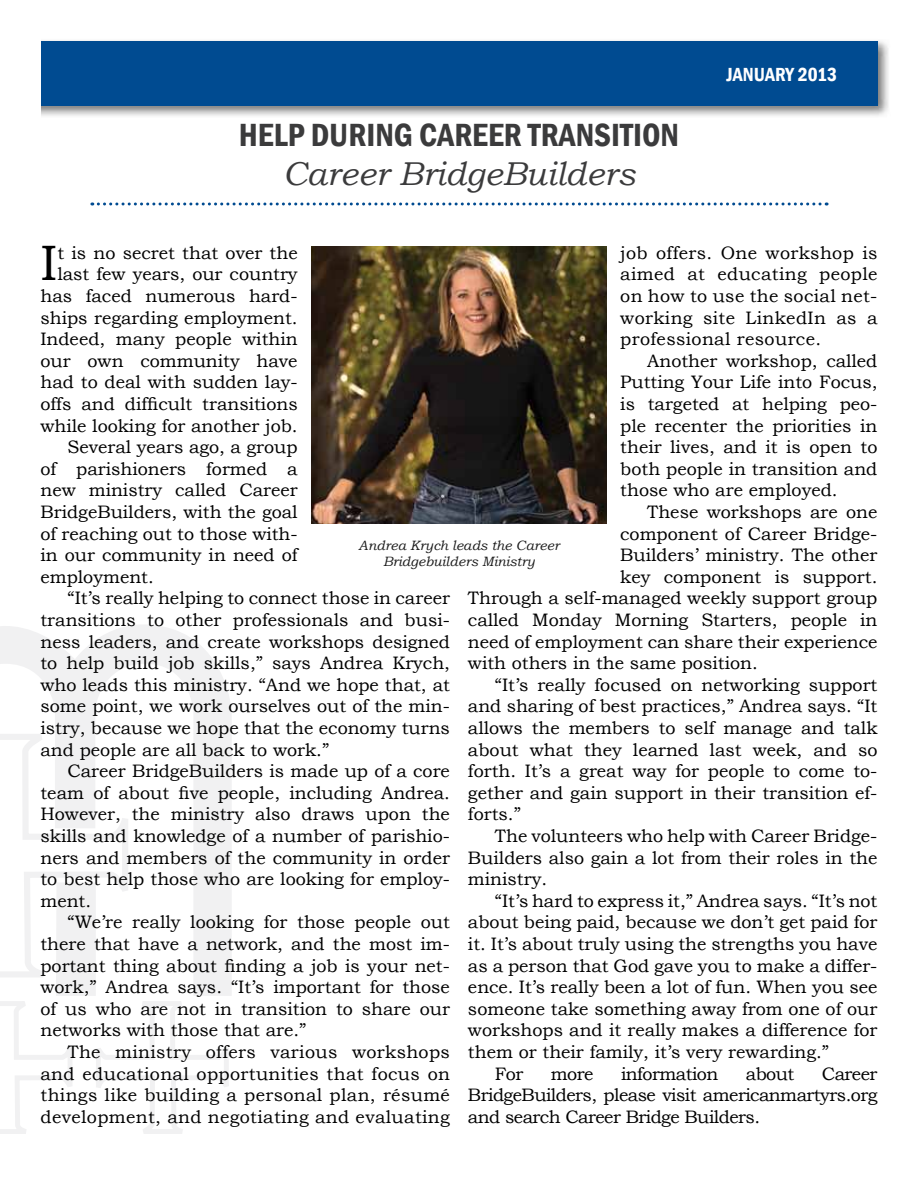
<style>
.page{position:relative;width:918px;height:1188px;background:#fff}
.page>*{position:absolute;margin:0;border:0;box-sizing:border-box;transform-origin:0 0}
.t1{font:49.65px "Bookman Old Style";color:#000}
.t2{font:600 condensed 33px "Franklin Gothic";color:#3b3b3c}
.t3{font:italic 33px "Bookman Old Style";color:#3b3b3c}
.t4{font:600 condensed 19.5px "Franklin Gothic";color:#fff}
.t5{font:18px/21.6px "Bookman Old Style";color:#000;text-align:justify}
.t6{font:18px "Bookman Old Style";letter-spacing:.02em;color:#000}
.t7{font:18px "Bookman Old Style";letter-spacing:-.03em;color:#000}
.t8{font:italic 13.5px/16.2px "Bookman Old Style";color:#1a1a1a;text-align:center}
</style>
<div class="page">
<svg style="left:0;top:625px;width:232px;height:370px;fill:#f2f2f3"></svg>
<svg style="left:0;top:731px;width:231px;height:403px"></svg>
<svg style="left:92px;top:202px;width:728px;height:4px"></svg>
<img style="left:311px;top:246px;width:296px;height:278px">
<div style="left:0;top:37px;width:891px;height:81px;background:#000;opacity:.51"></div>
<div style="left:0;top:41px;width:878px;height:64px;background:#004b91"></div>
<div style="left:0;top:0;width:40px;height:136px;background:#fff"></div>
<h2 class="t2" style="left:239px;top:113px;width:442px">HELP DURING CAREER TRANSITION</h2>
<h2 class="t3" style="left:283px;top:152px;width:354px">Career BridgeBuilders</h2>
<p class="t4" style="left:727px;top:61px;width:112px">JANUARY 2013</p>
<h1 class="t1" style="left:40px;top:231px;width:18px">I</h1>
<p class="t5" style="left:57px;top:242px;width:242px">t is no secret that over the</p>
<p class="t5" style="left:620px;top:242px;width:259px">job offers. One workshop is aimed at educating people on how to use the social net&shy;working site LinkedIn as a professional resource.</p>
<p class="t5" style="left:620px;top:350px;width:259px;text-indent:27px">Another workshop, called Putting Your Life into Focus, is targeted at helping peo&shy;ple recenter the priorities in their lives, and it is open to both people in transition and those who are employed.</p>
<p class="t5" style="left:647px;top:501px;width:232px">These workshops are one</p>
<p class="t5" style="left:620px;top:523px;width:259px">component of Career Bridge-</p>
<p class="t5" style="left:620px;top:544px;width:259px">Builders’ ministry. The other</p>
<p class="t5" style="left:620px;top:566px;width:259px">key component is support.</p>
<p class="t5" style="left:468px;top:588px;width:411px">Through a self-managed weekly support group</p>
<p class="t5" style="left:468px;top:609px;width:411px">called Monday Morning Starters, people in</p>
<p class="t5" style="left:468px;top:631px;width:411px">need of employment can share their experience</p>
<p class="t5" style="left:468px;top:652px;width:291px">with others in the same position.</p>
<p class="t5" style="left:495px;top:674px;width:384px">“It’s really focused on networking support</p>
<p class="t5" style="left:468px;top:696px;width:411px">and sharing of best practices,” Andrea says. “It</p>
<p class="t5" style="left:468px;top:717px;width:411px">allows the members to self manage and talk</p>
<p class="t5" style="left:468px;top:739px;width:411px">about what they learned last week, and so</p>
<p class="t5" style="left:468px;top:760px;width:411px">forth. It’s a great way for people to come to-</p>
<p class="t5" style="left:468px;top:782px;width:411px">gether and gain support in their transition ef-</p>
<p class="t5" style="left:468px;top:804px;width:54px">forts.”</p>
<p class="t5" style="left:495px;top:825px;width:384px">The volunteers who help with Career Bridge-</p>
<p class="t5" style="left:468px;top:847px;width:411px">Builders also gain a lot from their roles in the</p>
<p class="t5" style="left:468px;top:868px;width:81px">ministry.</p>
<p class="t5" style="left:495px;top:890px;width:384px">“It’s hard to express it,” Andrea says. “It’s not</p>
<p class="t5" style="left:468px;top:912px;width:411px">about being paid, because we don’t get paid for</p>
<p class="t5" style="left:468px;top:933px;width:411px">it. It’s about truly using the strengths you have</p>
<p class="t5" style="left:468px;top:955px;width:411px">as a person that God gave you to make a differ-</p>
<p class="t5" style="left:468px;top:976px;width:411px">ence. It’s really been a lot of fun. When you see</p>
<p class="t5" style="left:468px;top:998px;width:411px">someone take something away from one of our</p>
<p class="t5" style="left:468px;top:1020px;width:411px">workshops and it really makes a difference for</p>
<p class="t5" style="left:468px;top:1041px;width:363px">them or their family, it’s very rewarding.”</p>
<p class="t5" style="left:495px;top:1063px;width:30px">For</p>
<p class="t5" style="left:551px;top:1063px;width:44px">more</p>
<p class="t7" style="left:621px;top:1062px;width:99px">information</p>
<p class="t5" style="left:746px;top:1063px;width:50px">about</p>
<p class="t5" style="left:57px;top:264px;width:242px">last few years, our country</p>
<p class="t5" style="left:40px;top:285px;width:259px">has faced numerous hard-</p>
<p class="t5" style="left:40px;top:307px;width:259px">ships regarding employment.</p>
<p class="t5" style="left:40px;top:328px;width:259px">Indeed, many people within</p>
<p class="t5" style="left:40px;top:350px;width:259px">our own community have</p>
<p class="t5" style="left:40px;top:372px;width:259px">had to deal with sudden lay-</p>
<p class="t5" style="left:40px;top:393px;width:259px">offs and difficult transitions</p>
<p class="t5" style="left:40px;top:415px;width:259px">while looking for another job.</p>
<p class="t5" style="left:67px;top:436px;width:232px">Several years ago, a group</p>
<p class="t5" style="left:40px;top:458px;width:259px">of parishioners formed a</p>
<p class="t5" style="left:40px;top:480px;width:259px">new ministry called Career</p>
<p class="t5" style="left:40px;top:501px;width:259px">BridgeBuilders, with the goal</p>
<p class="t5" style="left:40px;top:523px;width:259px">of reaching out to those with-</p>
<p class="t5" style="left:40px;top:544px;width:259px">in our community in need of</p>
<p class="t5" style="left:40px;top:566px;width:115px">employment.</p>
<p class="t5" style="left:67px;top:588px;width:384px">“It’s really helping to connect those in career</p>
<p class="t5" style="left:40px;top:609px;width:411px">transitions to other professionals and busi-</p>
<p class="t5" style="left:40px;top:631px;width:411px">ness leaders, and create workshops designed</p>
<p class="t5" style="left:40px;top:652px;width:411px">to help build job skills,” says Andrea Krych,</p>
<p class="t5" style="left:40px;top:674px;width:411px">who leads this ministry. “And we hope that, at</p>
<p class="t5" style="left:40px;top:696px;width:411px">some point, we work ourselves out of the min-</p>
<p class="t5" style="left:40px;top:717px;width:411px">istry, because we hope that the economy turns</p>
<p class="t5" style="left:40px;top:739px;width:290px">and people are all back to work.”</p>
<p class="t5" style="left:67px;top:760px;width:384px">Career BridgeBuilders is made up of a core</p>
<p class="t5" style="left:40px;top:782px;width:411px">team of about five people, including Andrea.</p>
<p class="t5" style="left:40px;top:804px;width:411px">However, the ministry also draws upon the</p>
<p class="t5" style="left:40px;top:825px;width:411px">skills and knowledge of a number of parishio-</p>
<p class="t5" style="left:40px;top:847px;width:411px">ners and members of the community in order</p>
<p class="t5" style="left:40px;top:868px;width:411px">to best help those who are looking for employ-</p>
<p class="t5" style="left:40px;top:890px;width:52px">ment.</p>
<p class="t5" style="left:67px;top:912px;width:384px">“We’re really looking for those people out</p>
<p class="t5" style="left:40px;top:933px;width:411px">there that have a network, and the most im-</p>
<p class="t5" style="left:40px;top:955px;width:411px">portant thing about finding a job is your net-</p>
<p class="t5" style="left:40px;top:976px;width:411px">work,” Andrea says. “It’s important for those</p>
<p class="t5" style="left:40px;top:998px;width:411px">of us who are not in transition to share our</p>
<p class="t5" style="left:40px;top:1020px;width:268px">networks with those that are.”</p>
<p class="t6" style="left:67px;top:1040px;width:384px">The ministry offers various workshops</p>
<p class="t6" style="left:40px;top:1062px;width:411px">and educational opportunities that focus on</p>
<p class="t6" style="left:40px;top:1083px;width:411px">things like building a personal plan, résumé</p>
<p class="t6" style="left:40px;top:1105px;width:411px">development, and negotiating and evaluating</p>
<p class="t8" style="left:359px;top:537px;width:202px">Andrea Krych leads the Career<br>Bridgebuilders Ministry</p>
<p class="t5" style="left:468px;top:1063px;width:411px;text-indent:354px">Career BridgeBuilders, please visit americanmartyrs.org and search Career Bridge Builders.</p>
</div>
